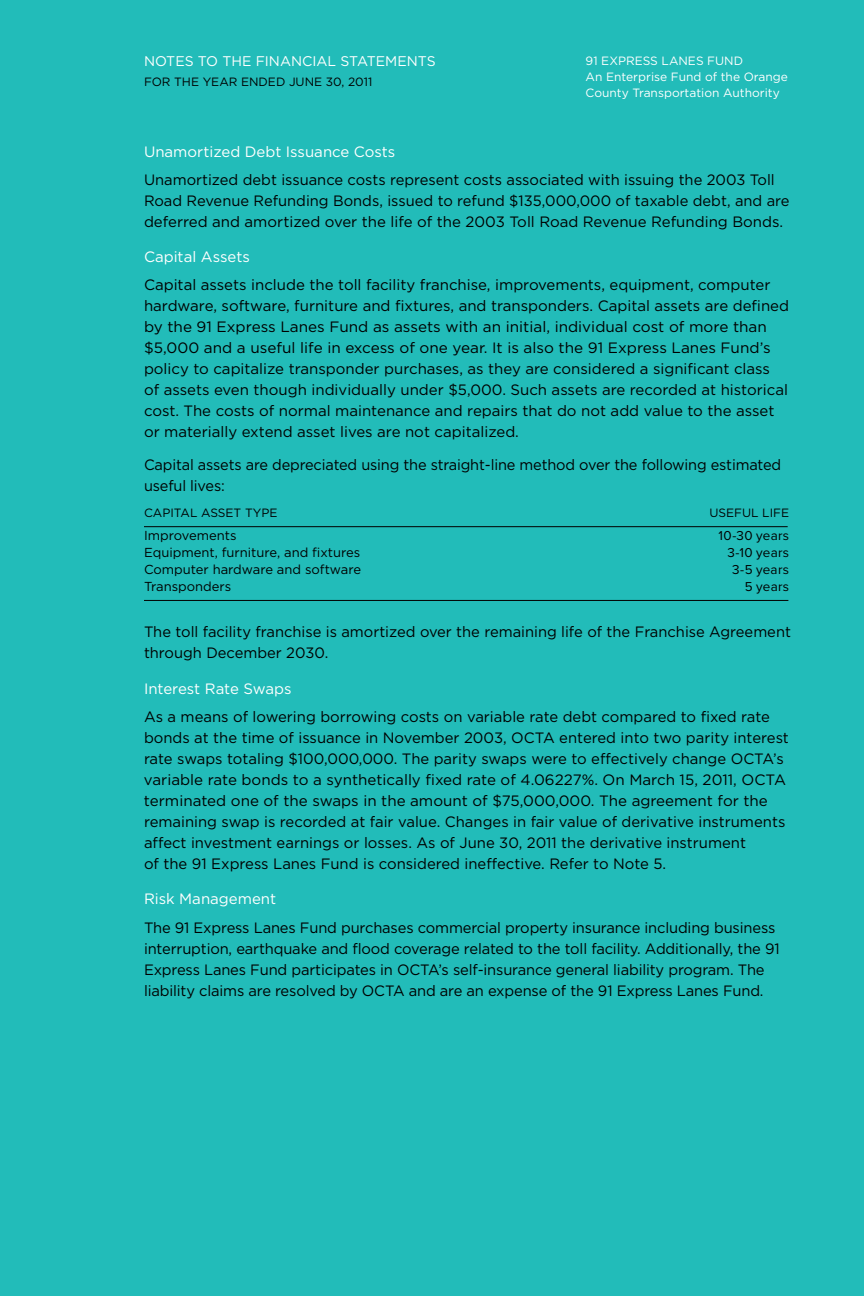
<style>
.page{position:relative;width:864px;height:1296px;background:#22bcb9}
.page>*{position:absolute;margin:0;border:0;box-sizing:border-box;transform-origin:0 0}
.t1{font:15px/21px "Gotham";color:#000}
.t2{font:15px "Gotham";color:#fff}
.t3{font:14px "Gotham";color:#fff}
.t4{font:13.4px "Proxima Nova";letter-spacing:.02em;color:#000}
.t5{font:13px "Gotham";color:#000}
.t6{font:12px/16px "Gotham";color:#fff}
.t7{font:12px "Gotham";color:#000}
</style>
<div class="page">
<hr style="left:144px;top:526px;width:644px;height:1px;background:#000">
<hr style="left:144px;top:600px;width:644px;height:1px;background:#000">
<p class="t3" style="left:144px;top:53px;width:293px">NOTES TO THE FINANCIAL STATEMENTS</p>
<p class="t7" style="left:144px;top:75px;width:230px">FOR THE YEAR ENDED JUNE 30, 2011</p>
<p class="t6" style="left:586px;top:52px;width:204px">91 EXPRESS LANES FUND<br>An Enterprise Fund of the Orange<br>County Transportation Authority</p>
<p class="t2" style="left:144px;top:143px;width:253px">Unamortized Debt Issuance Costs</p>
<p class="t1" style="left:144px;top:169px;width:647px">Unamortized debt issuance costs represent costs associated with issuing the 2003 Toll<br>Road Revenue Refunding Bonds, issued to refund $135,000,000 of taxable debt, and are deferred and amortized over the life of the 2003 Toll Road Revenue Refunding Bonds.</p>
<p class="t2" style="left:144px;top:249px;width:107px">Capital Assets</p>
<p class="t1" style="left:144px;top:274px;width:647px">Capital assets include the toll facility franchise, improvements, equipment, computer hardware, software, furniture and fixtures, and transponders. Capital assets are defined by the 91 Express Lanes Fund as assets with an initial, individual cost of more than $5,000 and a useful life in excess of one year. It is also the 91 Express Lanes Fund’s policy to capitalize transponder purchases, as they are considered a significant class<br>of assets even though individually under $5,000. Such assets are recorded at historical cost. The costs of normal maintenance and repairs that do not add value to the asset or materially extend asset lives are not capitalized.</p>
<p class="t1" style="left:144px;top:454px;width:639px">Capital assets are depreciated using the straight-line method over the following estimated useful lives:</p>
<p class="t7" style="left:144px;top:506px;width:135px">CAPITAL ASSET TYPE</p>
<p class="t7" style="left:709px;top:506px;width:81px">USEFUL LIFE</p>
<p class="t5" style="left:144px;top:528px;width:94px">Improvements</p>
<p class="t4" style="left:718px;top:530px;width:72px">10-30 years</p>
<p class="t5" style="left:144px;top:545px;width:218px">Equipment, furniture, and fixtures</p>
<p class="t4" style="left:727px;top:547px;width:63px">3-10 years</p>
<p class="t5" style="left:144px;top:562px;width:219px">Computer hardware and software</p>
<p class="t4" style="left:732px;top:564px;width:58px">3-5 years</p>
<p class="t5" style="left:144px;top:579px;width:89px">Transponders</p>
<p class="t4" style="left:745px;top:581px;width:46px">5 years</p>
<p class="t1" style="left:144px;top:621px;width:649px">The toll facility franchise is amortized over the remaining life of the Franchise Agreement through December 2030.</p>
<p class="t2" style="left:144px;top:680px;width:149px">Interest Rate Swaps</p>
<p class="t1" style="left:144px;top:706px;width:646px">As a means of lowering borrowing costs on variable rate debt compared to fixed rate bonds at the time of issuance in November 2003, OCTA entered into two parity interest rate swaps totaling $100,000,000. The parity swaps were to effectively change OCTA’s variable rate bonds to a synthetically fixed rate of 4.06227%. On March 15, 2011, OCTA terminated one of the swaps in the amount of $75,000,000. The agreement for the remaining swap is recorded at fair value. Changes in fair value of derivative instruments affect investment earnings or losses. As of June 30, 2011 the derivative instrument<br>of the 91 Express Lanes Fund is considered ineffective. Refer to Note 5.</p>
<p class="t2" style="left:144px;top:891px;width:134px">Risk Management</p>
<p class="t1" style="left:144px;top:916px;width:637px">The 91 Express Lanes Fund purchases commercial property insurance including business interruption, earthquake and flood coverage related to the toll facility. Additionally, the 91<br>Express Lanes Fund participates in OCTA’s self-insurance general liability program. The liability claims are resolved by OCTA and are an expense of the 91 Express Lanes Fund.</p>
</div>
